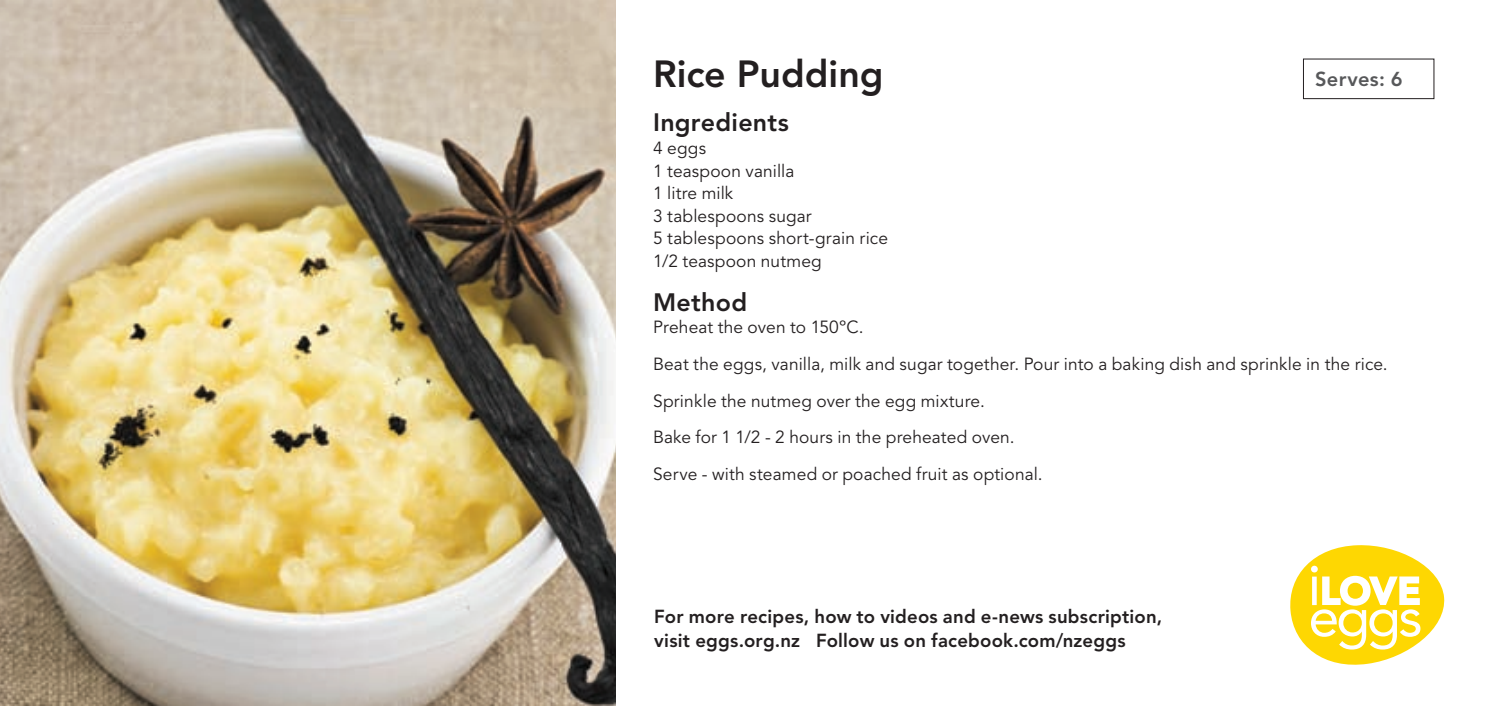
<style>
.page{position:relative;width:1493px;height:706px;background:#fff}
.page>*{position:absolute;margin:0;border:0;box-sizing:border-box;transform-origin:0 0}
.t1{font:800 37.5px "Avenir";color:#231f20}
.t2{font:800 25px "Avenir";letter-spacing:.01em;color:#231f20}
.t3{font:800 20px "Avenir";letter-spacing:.02em;color:#57585a}
.t4{font:800 18.75px/23.8px "Avenir";letter-spacing:.01em;color:#231f20}
.t5{font:17.5px/22.5px "Avenir";letter-spacing:.01em;color:#231f20}
</style>
<div class="page">
<img style="left:0;top:0;width:616px;height:706px">
<svg style="left:1290px;top:545px;width:154px;height:119px"></svg>
<div style="left:1303px;top:59px;width:131px;height:40px;border:1px solid #231f20"></div>
<h1 class="t1" style="left:653px;top:59px;width:232px">Rice Pudding</h1>
<h2 class="t2" style="left:653px;top:113px;width:137px">Ingredients</h2>
<p class="t5" style="left:653px;top:139px;width:236px">4 eggs<br>1 teaspoon vanilla<br>1 litre milk<br>3 tablespoons sugar<br>5 tablespoons short-grain rice<br>1/2 teaspoon nutmeg</p>
<h2 class="t2" style="left:653px;top:292px;width:95px">Method</h2>
<p class="t5" style="left:653px;top:311px;width:736px;line-height:36.8px">Preheat the oven to 150ºC.<br>Beat the eggs, vanilla, milk and sugar together. Pour into a baking dish and sprinkle in the rice.<br>Sprinkle the nutmeg over the egg mixture.<br>Bake for 1 1/2 - 2 hours in the preheated oven.<br>Serve - with steamed or poached fruit as optional.</p>
<p class="t3" style="left:1314px;top:71px;width:89px">Serves: 6</p>
<p class="t4" style="left:654px;top:606px;width:509px">For more recipes, how to videos and e-news subscription, visit eggs.org.nz Follow us on facebook.com/nzeggs</p>
</div>
